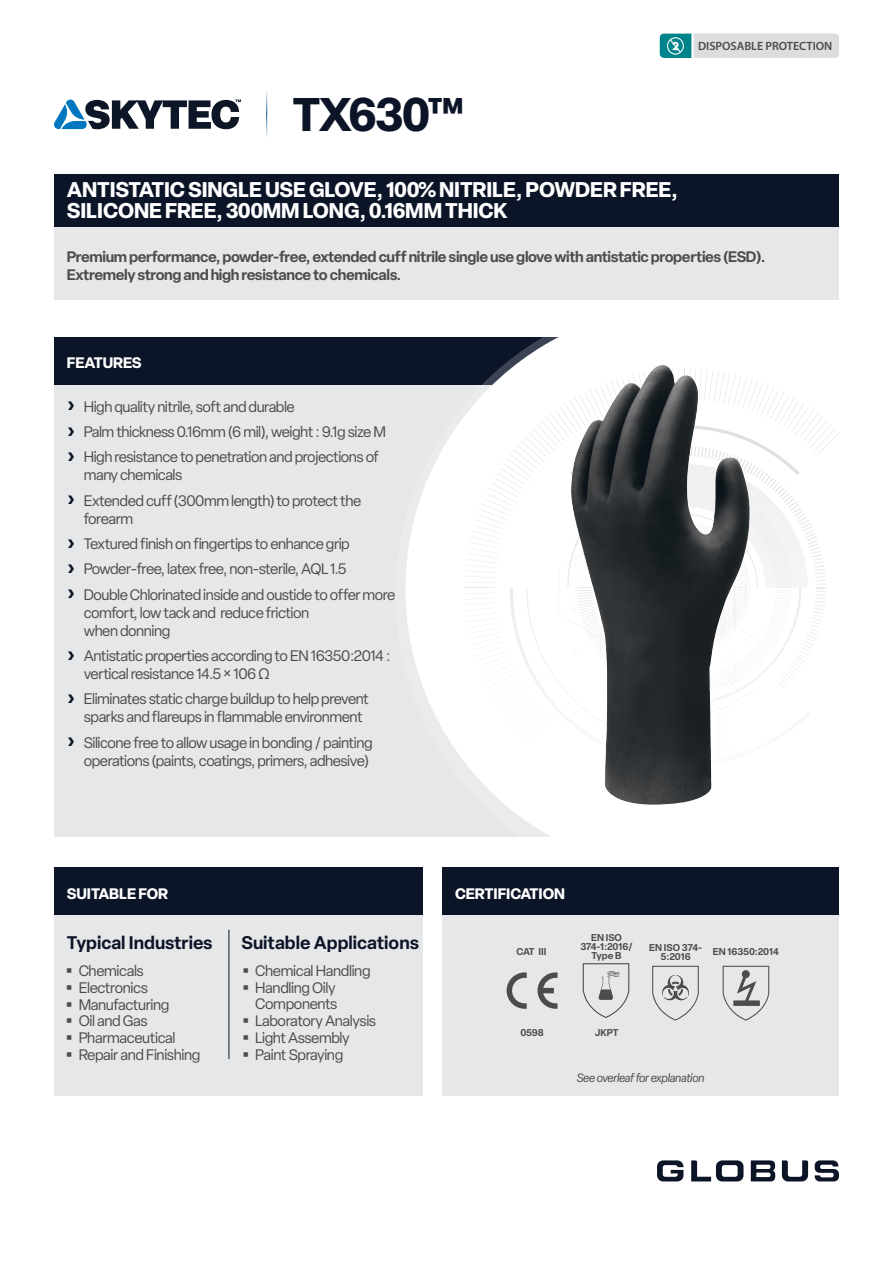
<style>
.page{position:relative;width:893px;height:1263px;background:#fff}
.page>*{position:absolute;margin:0;border:0;box-sizing:border-box;transform-origin:0 0}
.PRODUCT_NAME{font:700 46.5px "Elza";letter-spacing:-.045em;color:#0c1527}
.SHORT_DESCRIPTION{font:700 21px/21px "Elza";letter-spacing:-.005em;color:#fff}
.PANEL_SUB-HEAD{font:600 18px "Elza";color:#0c1527}
.t1{font:15px/18px "Elza";letter-spacing:-.03em;color:#4b4c4d}
.LONG_DESCRIPTION{font:600 15px/18px "Elza";letter-spacing:-.025em;color:#4b4c4d}
.PANEL_HEADING{font:700 15px "Elza";letter-spacing:-.005em;color:#fff}
.t2{font:italic 12px "Elza";letter-spacing:-.025em;color:#4b4c4d}
.t3{font:600 12px "Myriad Pro";letter-spacing:-.005em;color:#4b4c4d}
.CERTIFICATION_TEXT{font:600 9.75px/9px "Elza";letter-spacing:-.005em;color:#4b4c4d;text-align:center}
</style>
<div class="page">
<div style="left:54px;top:385px;width:778px;height:452px;background:#e6e7e9"></div>
<div style="left:54px;top:337px;width:586px;height:48px;background:#0c1527"></div>
<div style="left:54px;top:915px;width:368px;height:181px;background:#e6e7e9"></div>
<hr style="left:229px;top:930px;width:1px;height:129px;background:#0c1527">
<div style="left:54px;top:867px;width:368px;height:48px;background:#0c1527"></div>
<div style="left:442px;top:867px;width:397px;height:48px;background:#0c1527"></div>
<svg style="left:405px;top:337px;width:427px;height:500px;fill:#fff"></svg>
<div style="left:635px;top:660px;width:9px;height:178px;background:#fff"></div>
<div style="left:618px;top:584px;width:18px;height:254px;background:#fff"></div>
<hr style="left:675px;top:678px;width:3px;height:160px;background:#231f20">
<hr style="left:669px;top:629px;width:3px;height:209px;background:#231f20">
<div style="left:658px;top:641px;width:8px;height:197px;background:#fff"></div>
<div style="left:646px;top:634px;width:18px;height:204px;background:#fff"></div>
<svg style="left:465px;top:368px;width:375px;height:450px;background:#cbcccd"></svg>
<hr style="left:734px;top:579px;width:1px;height:128px;background:#231f20;border-radius:50%">
<hr style="left:733px;top:584px;width:1px;height:160px;background:#231f20;border-radius:50%">
<svg style="left:569px;top:539px;width:114px;height:115px;background:#4f5254"></svg>
<svg style="left:634px;top:695px;width:114px;height:114px;background:#6a6d6f"></svg>
<svg style="left:54px;top:100px;width:187px;height:29px"></svg>
<hr style="left:266px;top:88px;width:1px;height:50px;background:#005292">
<div style="left:54px;top:174px;width:785px;height:53px;background:#0c1527"></div>
<div style="left:442px;top:915px;width:397px;height:181px;background:#e6e7e9"></div>
<div style="left:658px;top:32px;width:183px;height:27px;background:#dcdddf;border-radius:6px"></div>
<div style="left:657px;top:30px;width:185px;height:31px;border:3px solid #fff;border-radius:6px"></div>
<svg style="left:660px;top:33px;width:35px;height:25px"></svg>
<svg style="left:782px;top:1160px;width:26px;height:21px"></svg>
<svg style="left:691px;top:1160px;width:52px;height:21px"></svg>
<svg style="left:751px;top:1160px;width:24px;height:21px"></svg>
<svg style="left:657px;top:1160px;width:26px;height:21px"></svg>
<svg style="left:815px;top:1160px;width:24px;height:21px"></svg>
<div style="left:54px;top:227px;width:785px;height:73px;background:#e6e7e9"></div>
<svg style="left:537px;top:972px;width:20px;height:37px"></svg>
<svg style="left:507px;top:972px;width:20px;height:37px"></svg>
<svg style="left:583px;top:963px;width:46px;height:55px"></svg>
<svg style="left:652px;top:966px;width:47px;height:54px"></svg>
<svg style="left:723px;top:966px;width:46px;height:54px"></svg>
<img style="left:610px;top:365px;width:51px;height:42px">
<p class="PRODUCT_NAME" style="left:292px;top:81px;width:173px">TX630™</p>
<p class="SHORT_DESCRIPTION" style="left:67px;top:179px;width:613px">ANTISTATIC SINGLE USE GLOVE, 100% NITRILE, POWDER FREE,<br>SILICONE FREE, 300MM LONG, 0.16MM THICK</p>
<p class="t3" style="left:698px;top:39px;width:136px">DISPOSABLE PROTECTION</p>
<p class="LONG_DESCRIPTION" style="left:67px;top:247px;width:700px">Premium performance, powder-free, extended cuff nitrile single use glove with antistatic properties (ESD).<br>Extremely strong and high resistance to chemicals.</p>
<p class="PANEL_HEADING" style="left:67px;top:352px;width:76px">FEATURES</p>
<p class="t1" style="left:84px;top:398px;width:213px">High quality nitrile, soft and durable</p>
<p class="t1" style="left:84px;top:423px;width:304px">Palm thickness 0.16mm (6 mil), weight : 9.1g size M</p>
<p class="t1" style="left:84px;top:448px;width:297px">High resistance to penetration and projections of many chemicals</p>
<p class="t1" style="left:84px;top:491px;width:279px">Extended cuff (300mm length) to protect the forearm</p>
<p class="t1" style="left:84px;top:535px;width:268px">Textured finish on fingertips to enhance grip</p>
<p class="t1" style="left:84px;top:560px;width:264px">Powder-free, latex free, non-sterile, AQL 1.5</p>
<p class="t1" style="left:84px;top:585px;width:313px">Double Chlorinated inside and oustide to offer more comfort, low tack and reduce friction<br>when donning</p>
<p class="t1" style="left:84px;top:647px;width:308px">Antistatic properties according to EN 16350:2014 : vertical resistance 14.5 × 106 Ω</p>
<p class="t1" style="left:84px;top:690px;width:287px">Eliminates static charge buildup to help prevent sparks and flareups in flammable environment</p>
<p class="t1" style="left:84px;top:733px;width:290px">Silicone free to allow usage in bonding / painting operations (paints, coatings, primers, adhesive)</p>
<p class="PANEL_HEADING" style="left:67px;top:882px;width:103px">SUITABLE FOR</p>
<p class="PANEL_HEADING" style="left:455px;top:882px;width:111px">CERTIFICATION</p>
<p class="PANEL_SUB-HEAD" style="left:67px;top:930px;width:147px">Typical Industries</p>
<p class="PANEL_SUB-HEAD" style="left:241px;top:930px;width:179px">Suitable Applications</p>
<p class="t1" style="left:79px;top:961px;width:67px">Chemicals</p>
<p class="t1" style="left:79px;top:978px;width:71px">Electronics</p>
<p class="t1" style="left:79px;top:995px;width:92px">Manufacturing</p>
<p class="t1" style="left:79px;top:1012px;width:71px">Oil and Gas</p>
<p class="t1" style="left:79px;top:1029px;width:98px">Pharmaceutical</p>
<p class="t1" style="left:79px;top:1046px;width:123px">Repair and Finishing</p>
<p class="t1" style="left:255px;top:961px;width:117px">Chemical Handling</p>
<p class="t1" style="left:255px;top:979px;width:84px;line-height:16.5px">Handling Oily<br>Components</p>
<p class="t1" style="left:255px;top:1012px;width:122px">Laboratory Analysis</p>
<p class="t1" style="left:255px;top:1029px;width:96px">Light Assembly</p>
<p class="t1" style="left:255px;top:1046px;width:89px">Paint Spraying</p>
<p class="CERTIFICATION_TEXT" style="left:516px;top:947px;width:32px">CAT III</p>
<p class="CERTIFICATION_TEXT" style="left:580px;top:932px;width:54px">EN ISO<br>374-1:2016/<br>Type B</p>
<p class="CERTIFICATION_TEXT" style="left:649px;top:942px;width:54px">EN ISO 374-<br>5:2016</p>
<p class="CERTIFICATION_TEXT" style="left:713px;top:947px;width:68px">EN 16350:2014</p>
<p class="CERTIFICATION_TEXT" style="left:520px;top:1028px;width:25px">0598</p>
<p class="CERTIFICATION_TEXT" style="left:595px;top:1028px;width:25px">JKPT</p>
<p class="t2" style="left:577px;top:1070px;width:129px">See overleaf for explanation</p>
</div>
